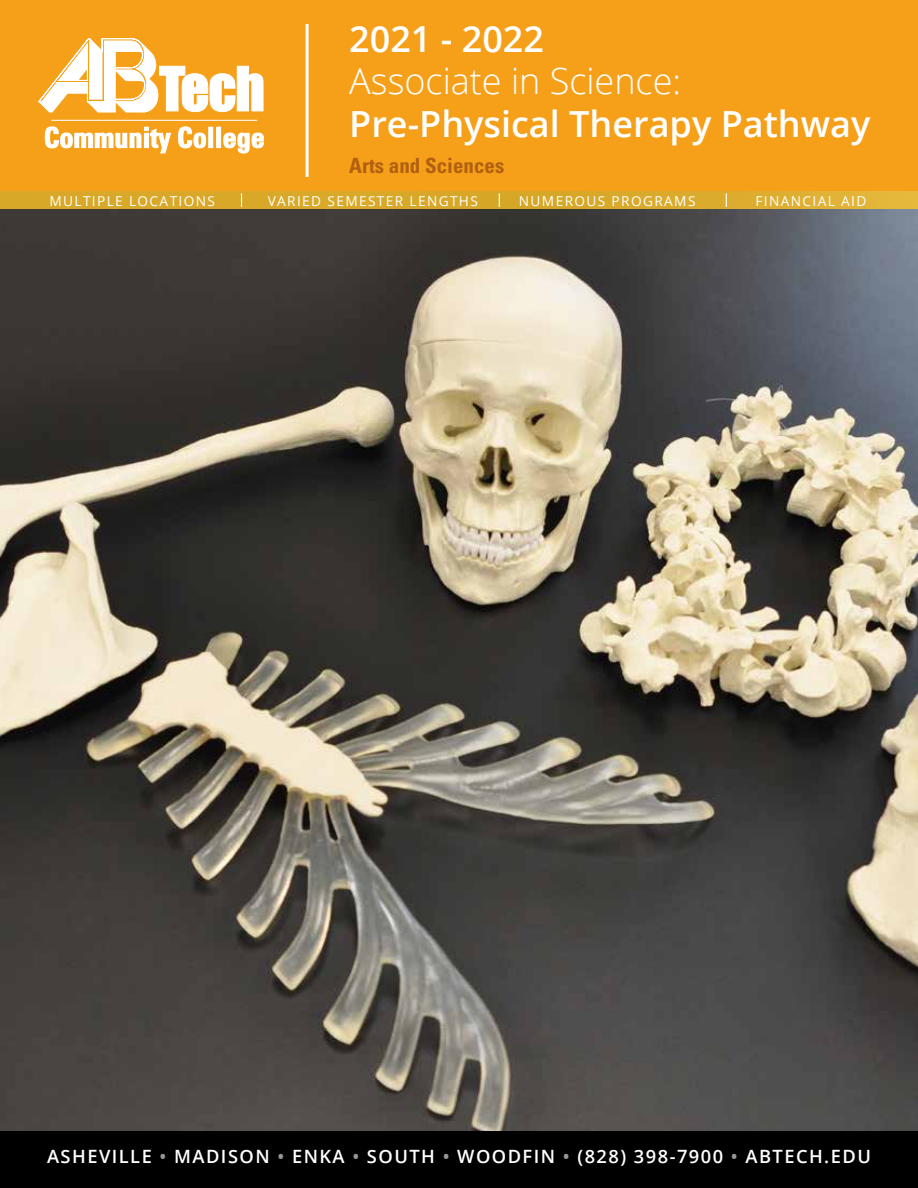
<style>
.page{position:relative;width:918px;height:1188px;background:#fff}
.page>*{position:absolute;margin:0;border:0;box-sizing:border-box;transform-origin:0 0}
._14a_Program_H2{font:600 36px/43.2px "Open Sans";color:#fff}
._14a_Program_H2-2{font:700 condensed 21px "Univers LT Std";color:#b06010}
.t1{font:600 18.3px "Open Sans";letter-spacing:.08em;color:#fff}
.t2{font:13.65px "Open Sans";letter-spacing:.1em;color:#fff}
.s1{font-weight:300}
.s2{color:#939598}
</style>
<div class="page">
<img style="left:0;top:209px;width:918px;height:922px">
<div style="left:0;top:0;width:918px;height:209px;background:linear-gradient(to right,#d6a524,#deb032)"></div>
<div style="left:0;top:0;width:918px;height:191px;background:#f6a01a"></div>
<div style="left:0;top:1131px;width:918px;height:57px;background:#000"></div>
<svg style="left:241px;top:193px;width:1px;height:14px"></svg>
<svg style="left:499px;top:193px;width:1px;height:14px"></svg>
<svg style="left:726px;top:193px;width:1px;height:14px"></svg>
<svg style="left:38px;top:38px;width:226px;height:75px"></svg>
<svg style="left:45px;top:126px;width:126px;height:27px"></svg>
<svg style="left:178px;top:126px;width:28px;height:22px"></svg>
<svg style="left:209px;top:127px;width:4px;height:21px"></svg>
<svg style="left:216px;top:127px;width:5px;height:21px"></svg>
<svg style="left:223px;top:133px;width:41px;height:20px"></svg>
<hr style="left:51px;top:120px;width:206px;height:1px;background:#fff">
<hr style="left:306px;top:24px;width:3px;height:153px;background:#fff">
<p class="_14a_Program_H2" style="left:349px;top:16px;width:196px">2021 - 2022</p>
<p class="_14a_Program_H2" style="left:349px;top:59px;width:523px"><span class="s1">Associate in Science:<br></span>Pre-Physical Therapy Pathway</p>
<p class="_14a_Program_H2-2" style="left:349px;top:153px;width:157px">Arts and Sciences</p>
<p class="t2" style="left:50px;top:192px;width:167px">MULTIPLE LOCATIONS</p>
<p class="t2" style="left:268px;top:192px;width:212px">VARIED SEMESTER LENGTHS</p>
<p class="t2" style="left:519px;top:192px;width:178px">NUMEROUS PROGRAMS</p>
<p class="t2" style="left:756px;top:192px;width:112px">FINANCIAL AID</p>
<p class="t1" style="left:47px;top:1144px;width:825px">ASHEVILLE <span class="s2">•</span> MADISON <span class="s2">•</span> ENKA <span class="s2">•</span> SOUTH <span class="s2">•</span> WOODFIN <span class="s2">•</span> (828) 398-7900 <span class="s2">•</span> ABTECH.EDU</p>
</div>
